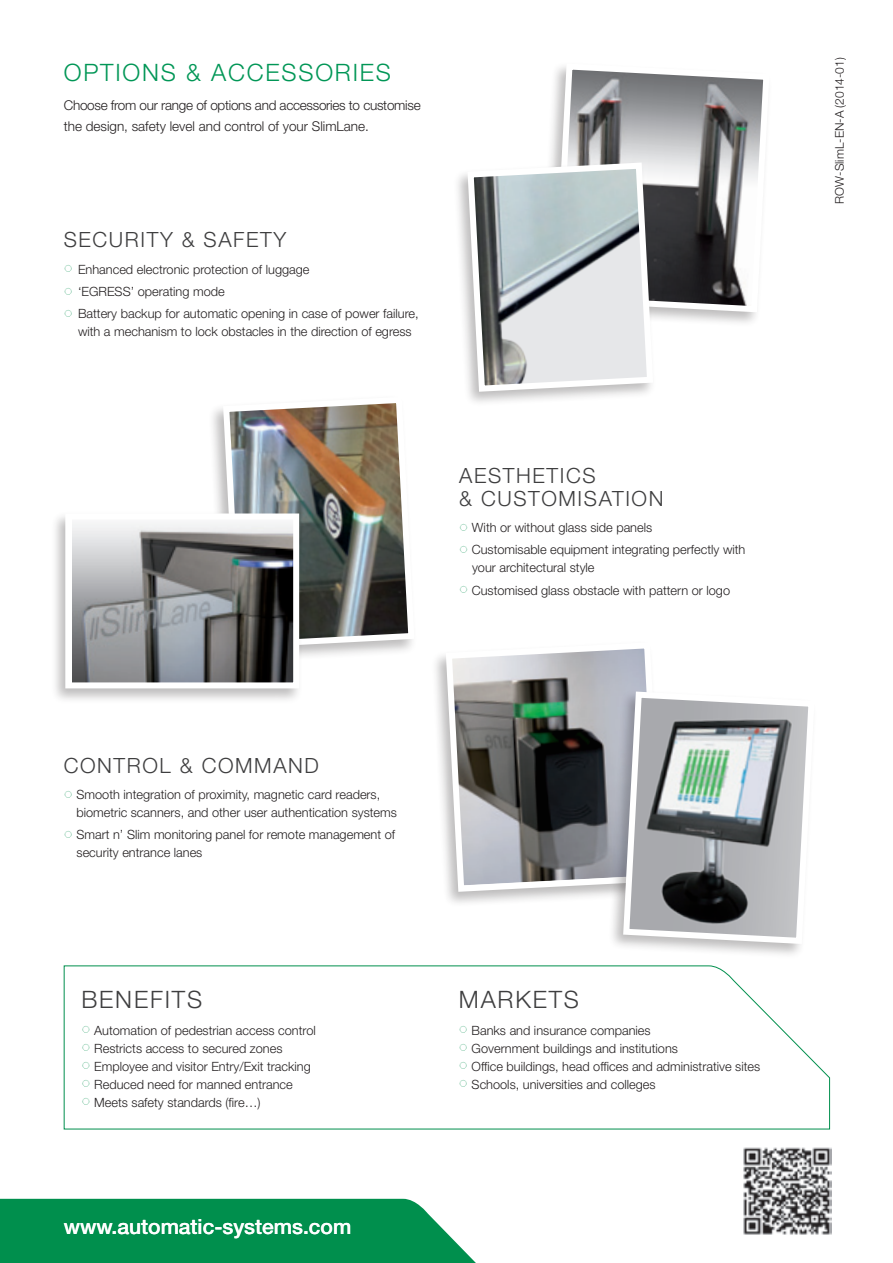
<style>
.page{position:relative;width:893px;height:1263px;background:#fff}
.page>*{position:absolute;margin:0;border:0;box-sizing:border-box;transform-origin:0 0}
.t1{font:300 24px "Helvetica Neue LT Std";letter-spacing:.075em;color:#019656}
.t2{font:300 24px "Helvetica Neue LT Std";letter-spacing:.075em;color:#3e3e3f}
.t3{font:300 21px/22.5px "Helvetica Neue LT Std";letter-spacing:.075em;color:#3e3e3f}
.t4{font:500 21px "Helvetica Neue LT Std";color:#fff}
.t5{font:300 13.5px/21px "Helvetica Neue LT Std";letter-spacing:-.02em;color:#231f20}
.t6{font:300 12.75px/18px "Helvetica Neue LT Std";color:#231f20}
.t7{font:300 12px "Helvetica Neue LT Std";color:#231f20}
</style>
<div class="page">
<div style="left:208px;top:394px;width:210px;height:269px;background:#231f20;opacity:.3"></div>
<img style="left:220px;top:394px;width:198px;height:257px">
<div style="left:50px;top:510px;width:253px;height:194px;background:#231f20;opacity:.3"></div>
<img style="left:72px;top:520px;width:220px;height:161px">
<div style="left:65px;top:513px;width:234px;height:175px;border:6px solid #fff"></div>
<svg style="left:551px;top:66px;width:213px;height:109px;background:#a4a4a6"></svg>
<div style="left:0;top:1199px;width:476px;height:64px;background:#008f4d"></div>
<svg style="left:656px;top:175px;width:102px;height:148px"></svg>
<div style="left:431px;top:639px;width:235px;height:268px;background:#231f20;opacity:.3"></div>
<svg style="left:443px;top:639px;width:223px;height:256px;background:#8d9090"></svg>
<div style="left:608px;top:689px;width:210px;height:270px;background:#231f20;opacity:.3"></div>
<svg style="left:620px;top:688px;width:198px;height:259px"></svg>
<svg style="left:63px;top:965px;width:768px;height:165px"></svg>
<div style="left:452px;top:160px;width:204px;height:247px;background:#231f20;opacity:.3"></div>
<svg style="left:464px;top:159px;width:192px;height:236px;background:#c0c5c7"></svg>
<img style="left:743px;top:1147px;width:89px;height:88px">
<svg style="left:82px;top:1026px;width:8px;height:7px"></svg>
<svg style="left:82px;top:1044px;width:8px;height:7px"></svg>
<svg style="left:82px;top:1062px;width:8px;height:7px"></svg>
<svg style="left:82px;top:1080px;width:8px;height:7px"></svg>
<svg style="left:82px;top:1098px;width:8px;height:7px"></svg>
<svg style="left:460px;top:1026px;width:7px;height:7px"></svg>
<svg style="left:460px;top:1044px;width:7px;height:7px"></svg>
<svg style="left:460px;top:1062px;width:7px;height:7px"></svg>
<svg style="left:460px;top:1080px;width:7px;height:7px"></svg>
<h1 class="t1" style="left:64px;top:57px;width:329px">OPTIONS &amp; ACCESSORiES</h1>
<p class="t5" style="left:64px;top:94px;width:358px">Choose from our range of options and accessories to customise the design, safety level and control of your SlimLane.</p>
<h2 class="t3" style="left:64px;top:228px;width:224px">SeCURITy &amp; SAFETY</h2>
<p class="t6" style="left:78px;top:258px;width:342px;line-height:22.2px">Enhanced electronic protection of luggage<br>‘EGRESS’ operating mode<br>Battery backup for automatic opening in case of power failure,</p>
<p class="t6" style="left:78px;top:323px;width:335px">with a mechanism to lock obstacles in the direction of egress</p>
<h2 class="t3" style="left:459px;top:464px;width:206px">AESTHETICS<br>&amp; CUSTOMISATION</h2>
<p class="t6" style="left:472px;top:516px;width:275px;line-height:22.2px">With or without glass side panels<br>Customisable equipment integrating perfectly with</p>
<p class="t6" style="left:472px;top:556px;width:260px;line-height:22.2px">your architectural style<br>Customised glass obstacle with pattern or logo</p>
<h2 class="t3" style="left:64px;top:753px;width:257px">CONTRol &amp; COMMAND</h2>
<p class="t6" style="left:77px;top:785px;width:322px">Smooth integration of proximity, magnetic card readers, biometric scanners, and other user authentication systems</p>
<p class="t6" style="left:77px;top:825px;width:320px">Smart n’ Slim monitoring panel for remote management of security entrance lanes</p>
<h1 class="t2" style="left:81px;top:985px;width:122px">BENEFITS</h1>
<p class="t6" style="left:94px;top:1021px;width:223px">Automation of pedestrian access control Restricts access to secured zones Employee and visitor Entry/Exit tracking Reduced need for manned entrance Meets safety standards (fire…)</p>
<h2 class="t4" style="left:64px;top:1213px;width:289px">www.automatic-systems.com</h2>
<h1 class="t2" style="left:459px;top:985px;width:122px">MARKETS</h1>
<p class="t6" style="left:472px;top:1021px;width:290px">Banks and insurance companies<br>Government buildings and institutions<br>Office buildings, head offices and administrative sites Schools, universities and colleges</p>
<p class="t7" style="left:832px;top:204px;width:148px;rotate:-90deg">ROW-SlimL-EN-A (2014-01)</p>
</div>
